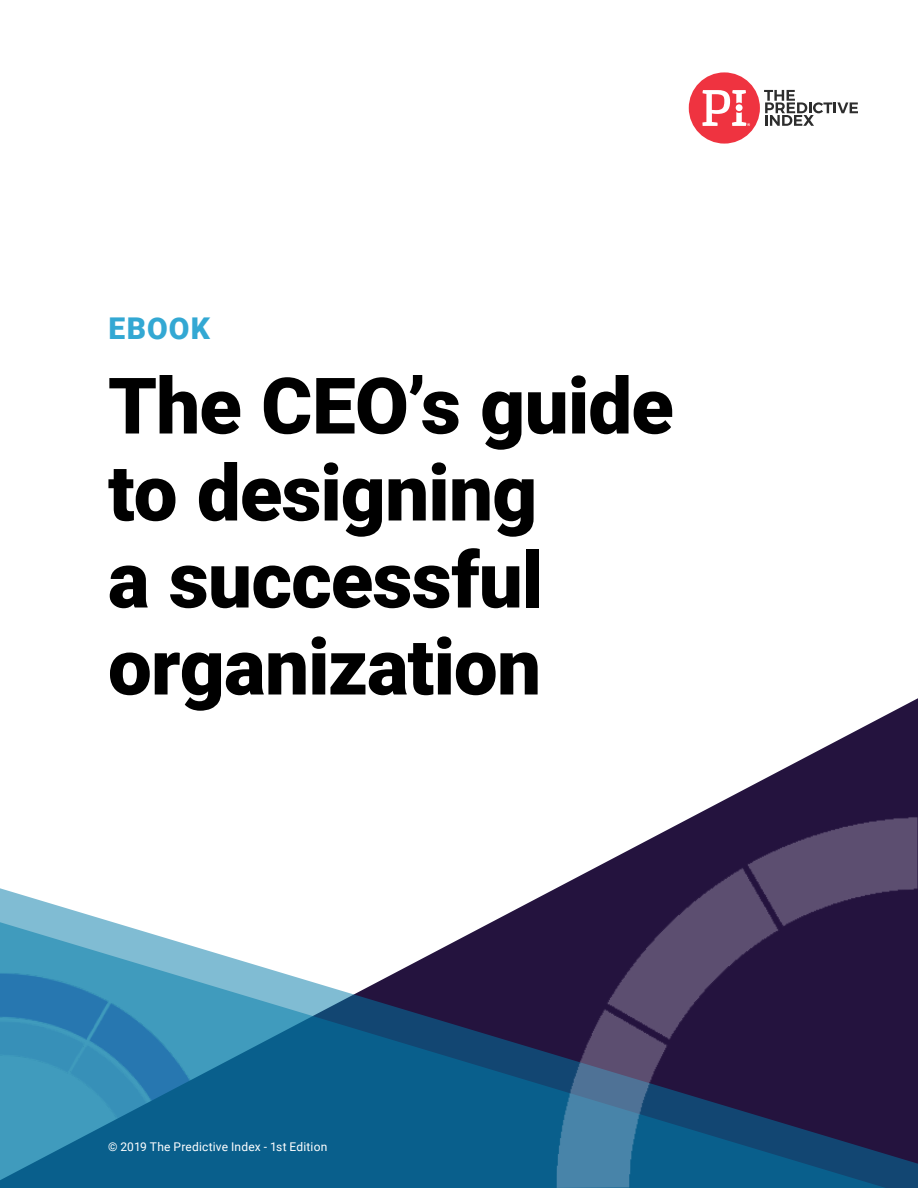
<style>
.page{position:relative;width:918px;height:1188px;background:#fff}
.page>*{position:absolute;margin:0;border:0;box-sizing:border-box;transform-origin:0 0}
.t1{font:900 78px/87px "Roboto";letter-spacing:-.01em;color:#000}
.Ebook{font:900 30px "Roboto";letter-spacing:.035em;color:#33a8d3}
.t2{font:12px "Roboto";letter-spacing:.015em;color:#fff}
</style>
<div class="page">
<svg style="left:701px;top:698px;width:217px;height:144px"></svg>
<svg style="left:0;top:910px;width:918px;height:278px;background:#3f7ea2"></svg>
<div style="left:689px;top:72px;width:71px;height:72px;background:#ef3340;border-radius:50%"></div>
<svg style="left:764px;top:90px;width:94px;height:36px"></svg>
<svg style="left:702px;top:90px;width:48px;height:36px"></svg>
<img style="left:542px;top:812px;width:375px;height:376px">
<p class="Ebook" style="left:109px;top:307px;width:103px">EBOOK</p>
<p class="t1" style="left:108px;top:359px;width:567px">The CEO’s guide to designing<br>a successful organization</p>
<p class="t2" style="left:108px;top:1138px;width:221px">© 2019 The Predictive Index - 1st Edition</p>
</div>
